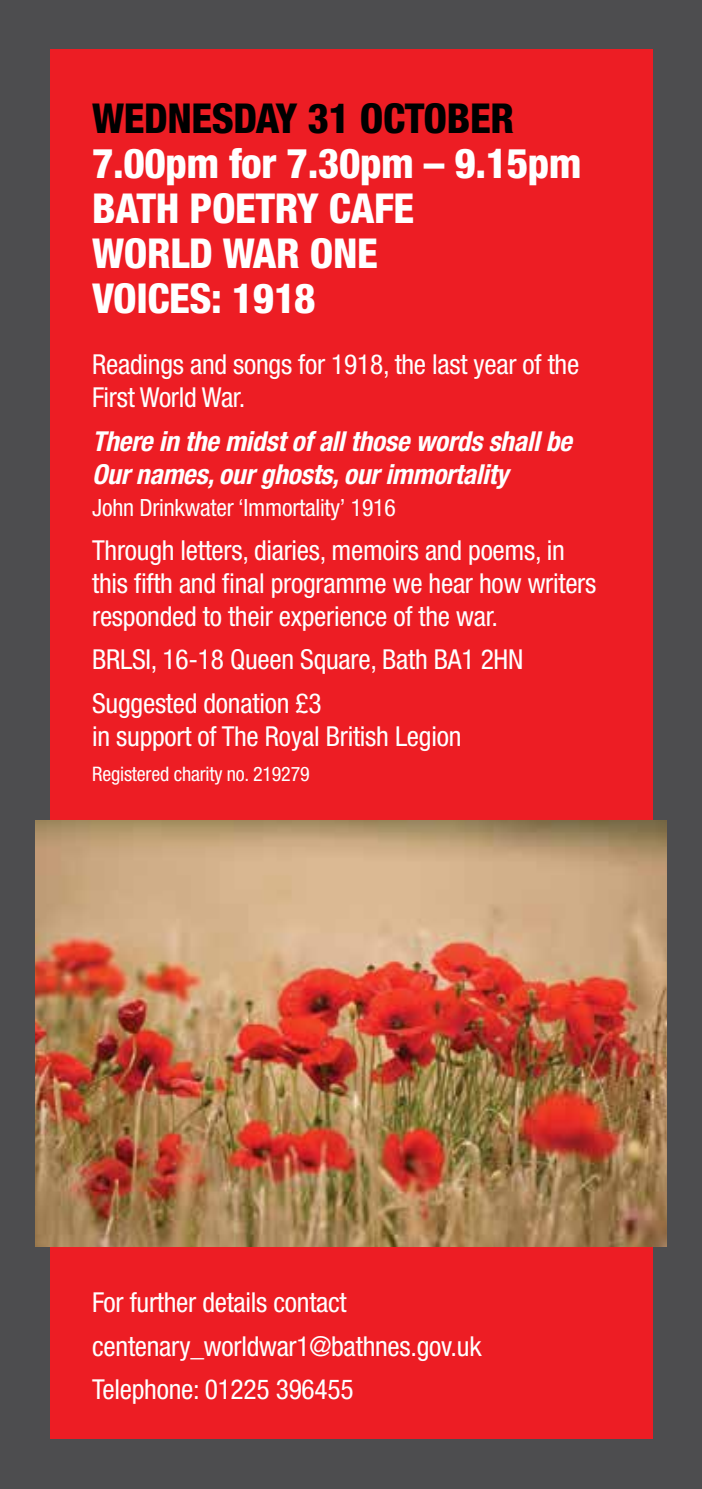
<style>
.page{position:relative;width:702px;height:1489px;background:#fff}
.page>*{position:absolute;margin:0;border:0;box-sizing:border-box;transform-origin:0 0}
.t1{font:800 condensed 41.25px/45px "Helvetica Neue";letter-spacing:-.01em;color:#fff}
.t2{font:800 condensed 41.25px "Helvetica Neue";letter-spacing:-.01em;color:#000}
.t3{font:condensed 27.5px/43.8px "Helvetica Neue";letter-spacing:-.01em;color:#fff}
.t4{font:italic 700 condensed 27.5px/33px "Helvetica Neue";letter-spacing:-.01em;color:#fff}
.t5{font:condensed 23.75px "Helvetica Neue";letter-spacing:-.01em;color:#fff}
.t6{font:condensed 20px "Helvetica Neue";letter-spacing:-.01em;color:#fff}
</style>
<div class="page">
<div style="left:0;top:0;width:702px;height:1488px;background:#4d4d4f"></div>
<div style="left:50px;top:50px;width:602px;height:1389px;background:#ed1d24"></div>
<img style="left:35px;top:820px;width:631px;height:425px">
<h1 class="t2" style="left:92px;top:92px;width:423px">WEDNESDAY 31 OCTOBER</h1>
<h1 class="t1" style="left:92px;top:140px;width:491px">7.00pm for 7.30pm – 9.15pm<br>BATH POETRY CAFE<br>WORLD WAR ONE<br>VOICES: 1918</h1>
<p class="t3" style="left:92px;top:348px;width:488px;line-height:33px">Readings and songs for 1918, the last year of the<br>First World War.</p>
<p class="t4" style="left:92px;top:424px;width:481px">There in the midst of all those words shall be<br>Our names, our ghosts, our immortality</p>
<p class="t5" style="left:92px;top:493px;width:305px">John Drinkwater ‘Immortality’ 1916</p>
<p class="t3" style="left:92px;top:533px;width:505px;line-height:33px">Through letters, diaries, memoirs and poems, in this fifth and final programme we hear how writers responded to their experience of the war.</p>
<p class="t3" style="left:92px;top:637px;width:432px">BRLSI, 16-18 Queen Square, Bath BA1 2HN<br>Suggested donation £3</p>
<p class="t3" style="left:92px;top:714px;width:371px">in support of The Royal British Legion</p>
<p class="t6" style="left:92px;top:761px;width:219px">Registered charity no. 219279</p>
<p class="t3" style="left:92px;top:1280px;width:391px">For further details contact centenary_worldwar1@bathnes.gov.uk<br>Telephone: 01225 396455</p>
</div>
